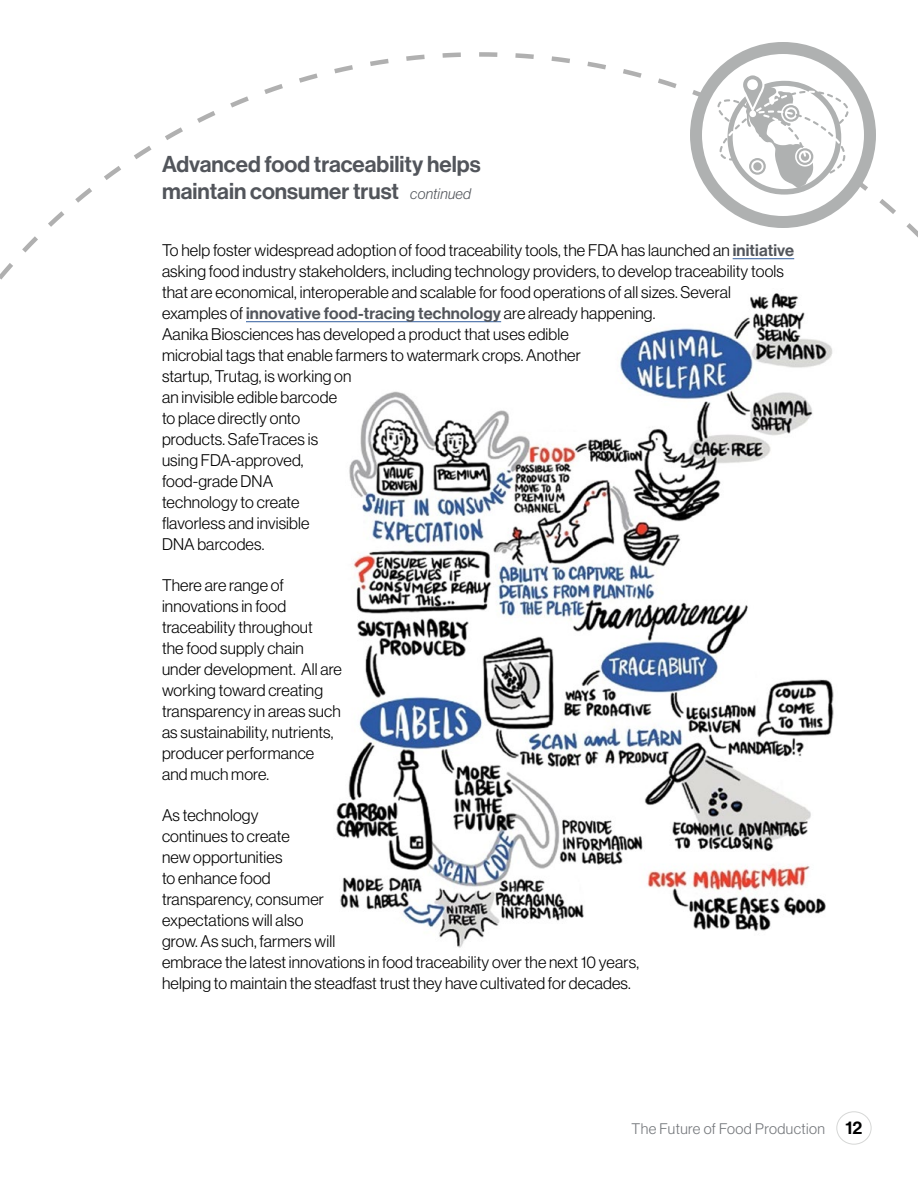
<style>
.page{position:relative;width:918px;height:1188px;background:#fff}
.page>*{position:absolute;margin:0;border:0;box-sizing:border-box;transform-origin:0 0}
.t1{font:22.5px/27px "N Haas Grotesk DS Pro 65 Md";color:#52555b}
.t2{font:16.5px/21px "N Haas Grotesk DS Pro 45 Lt";letter-spacing:.01em;color:#000}
.t3{font:16.5px "N Haas Grotesk DS Pro 65 Md";letter-spacing:.01em;color:#52555b}
.t4{font:15px "N Haas Grotesk DS Pro 45 Lt";letter-spacing:.03em;color:#74777b}
.s1{font-family:"N Haas Grotesk DS Pro 46 Lt It";font-size:15px}
.s2{font-family:"N Haas Grotesk DS Pro 65 Md";color:#52555b}
.s3{font-family:"N Haas Grotesk DS Pro 45 Lt";color:#000}
.s4{font-family:"N Haas Grotesk DS Pro 65 Md";font-size:18px;color:#000}
</style>
<div class="page">
<svg style="left:479px;top:52px;width:439px;height:186px"></svg>
<svg style="left:442px;top:52px;width:19px;height:6px"></svg>
<svg style="left:0;top:263px;width:13px;height:17px"></svg>
<svg style="left:299px;top:73px;width:19px;height:10px"></svg>
<svg style="left:264px;top:84px;width:19px;height:10px"></svg>
<svg style="left:334px;top:65px;width:19px;height:8px"></svg>
<svg style="left:370px;top:59px;width:19px;height:7px"></svg>
<svg style="left:406px;top:55px;width:19px;height:6px"></svg>
<svg style="left:22px;top:236px;width:16px;height:16px"></svg>
<svg style="left:230px;top:96px;width:19px;height:12px"></svg>
<svg style="left:197px;top:111px;width:18px;height:12px"></svg>
<svg style="left:104px;top:166px;width:17px;height:14px"></svg>
<svg style="left:48px;top:211px;width:16px;height:16px"></svg>
<svg style="left:75px;top:188px;width:17px;height:15px"></svg>
<svg style="left:134px;top:146px;width:18px;height:13px"></svg>
<svg style="left:165px;top:127px;width:18px;height:13px"></svg>
<div style="left:836px;top:1111px;width:36px;height:34px;border:1px solid #d6d7d6;border-radius:50%"></div>
<svg style="left:696px;top:48px;width:174px;height:174px"></svg>
<div style="left:690px;top:42px;width:186px;height:186px;border:12px solid #afb1b1;border-radius:50%"></div>
<img style="left:328px;top:293px;width:506px;height:655px">
<hr style="left:733px;top:258px;width:61px;height:1px;background:#315d9e">
<hr style="left:246px;top:321px;width:255px;height:1px;background:#315d9e">
<svg style="left:717px;top:75px;width:132px;height:120px"></svg>
<h1 class="t1" style="left:162px;top:151px;width:320px">Advanced food traceability helps maintain consumer trust <span class="s1">continued</span></h1>
<p class="t2" style="left:162px;top:239px;width:634px">To help foster widespread adoption of food traceability tools, the FDA has launched an <span class="s2">initiative </span>asking food industry stakeholders, including technology providers, to develop traceability tools that are economical, interoperable and scalable for food operations of all sizes. Several</p>
<p class="t3" style="left:162px;top:303px;width:495px"><span class="s3">examples of</span> innovative food-tracing technology <span class="s3">are already happening.</span></p>
<p class="t2" style="left:162px;top:323px;width:420px">Aanika Biosciences has developed a product that uses edible microbial tags that enable farmers to watermark crops. Another startup, Trutag, is working on<br>an invisible edible barcode<br>to place directly onto<br>products. SafeTraces is<br>using FDA-approved,<br>food-grade DNA<br>technology to create<br>flavorless and invisible<br>DNA barcodes.</p>
<p class="t2" style="left:162px;top:575px;width:181px">There are range of innovations in food traceability throughout<br>the food supply chain under development. All are working toward creating transparency in areas such as sustainability, nutrients, producer performance and much more.</p>
<p class="t2" style="left:162px;top:805px;width:478px">As technology<br>continues to create<br>new opportunities<br>to enhance food<br>transparency, consumer<br>expectations will also<br>grow. As such, farmers will<br>embrace the latest innovations in food traceability over the next 10 years, helping to maintain the steadfast trust they have cultivated for decades.</p>
<p class="t4" style="left:632px;top:1120px;width:232px">The Future of Food Production <span class="s4">12</span></p>
</div>
